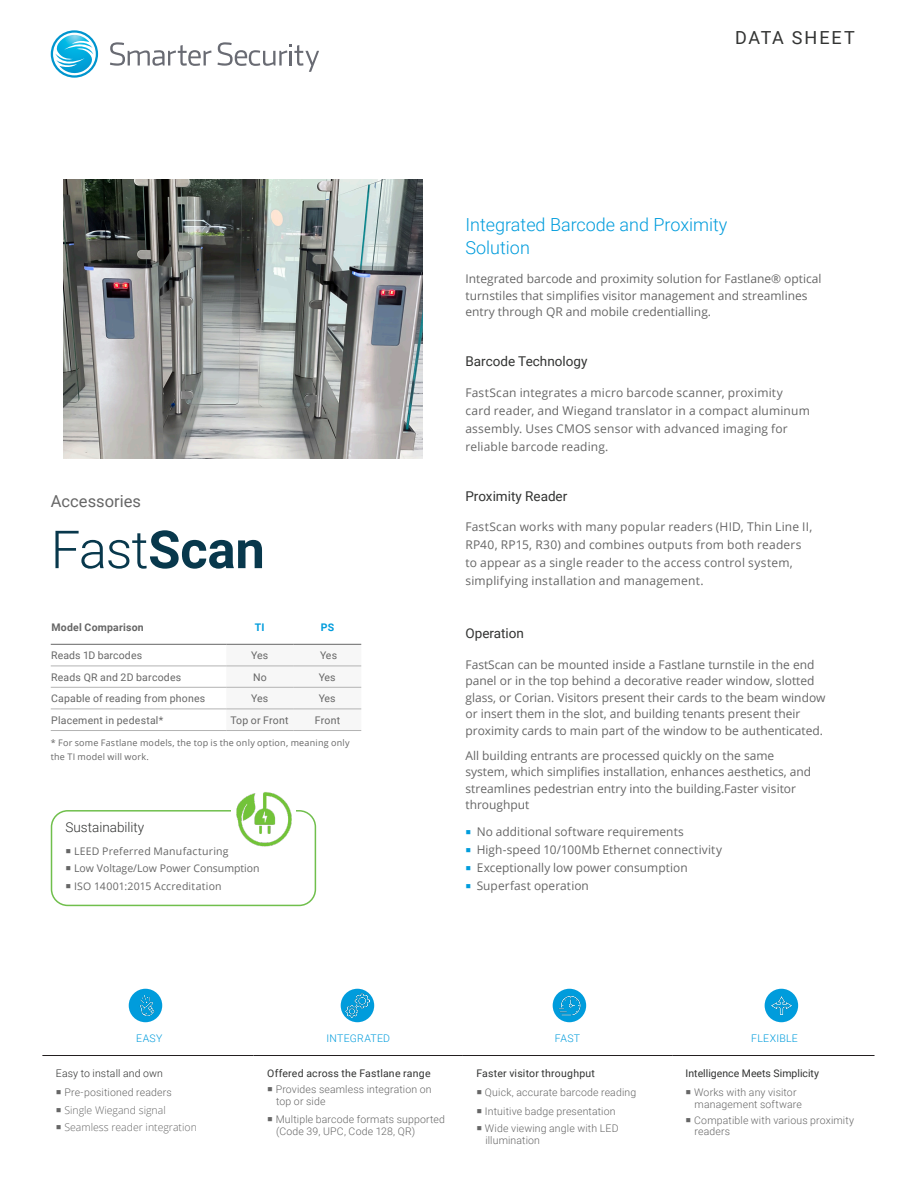
<style>
.page{position:relative;width:918px;height:1188px;background:#fff}
.page>*{position:absolute;margin:0;border:0;box-sizing:border-box;transform-origin:0 0}
.Intro__Headline{font:300 52.5px "Roboto";color:#08384c}
._12_Roboto{font:300 18px/22.5px "Roboto";color:#009cdc}
.Intro__Body{font:18px "Roboto";letter-spacing:.11em;color:#323332}
.Intro__Body-2{font:16.5px "Roboto";color:#666}
._9_Roboto{font:13.5px "Roboto";color:#323332}
._9_Roboto-2{font:300 13.5px "Roboto";color:#323332}
._8_Source_Sans_Pro{font:12px/16.5px "Open Sans";color:#666}
.Icons__Bulleted_Line_copy{font:300 10.5px/12px "Roboto";letter-spacing:.015em;color:#666}
.Icons__Sub-head{font:300 10.5px/12px "Roboto";letter-spacing:.015em;color:#666}
.t1{font:10.5px "Roboto";letter-spacing:.02em;color:#666}
._8_Source_Sans_Pro-2{font:10.5px "Open Sans";letter-spacing:.015em;color:#666}
.Icons__Sub-head-2{font:10.5px "Roboto";letter-spacing:.015em;color:#323332}
.Icons__Bulleted_Line_copy-2{font:300 10.5px "Open Sans";color:#666}
.Icons__Bulleted_Line_copy-3{font:300 10.5px "Roboto";letter-spacing:.025em;color:#009cdc}
.Icons__Sub-head-3{font:300 10.5px "Roboto";letter-spacing:.01em;color:#323332}
.t2{font:700 10.5px "Roboto";letter-spacing:.02em;color:#666}
.Specs_Table__Sub-head{font:700 10.5px "Roboto";color:#009cdc}
.Main__Subhead{font:9px/13.5px "Open Sans";letter-spacing:.025em;color:#666}
.s1{font-weight:700}
.s2{color:#009cdc}
</style>
<div class="page">
<div style="left:51px;top:810px;width:265px;height:96px;border:2px solid #70bf4c;border-radius:16px"></div>
<img style="left:227px;top:792px;width:76px;height:55px">
<img style="left:64px;top:179px;width:359px;height:279px">
<svg style="left:226px;top:665px;width:135px;height:44px"></svg>
<hr style="left:51px;top:644px;width:175px;height:1px;background:#666">
<hr style="left:226px;top:644px;width:68px;height:1px;background:#666">
<hr style="left:294px;top:644px;width:67px;height:1px;background:#666">
<hr style="left:51px;top:666px;width:175px;height:1px;background:#b3b3b3">
<hr style="left:226px;top:666px;width:68px;height:1px;background:#b3b3b3">
<hr style="left:294px;top:666px;width:67px;height:1px;background:#b3b3b3">
<hr style="left:51px;top:687px;width:175px;height:1px;background:#b3b3b3">
<hr style="left:226px;top:687px;width:68px;height:1px;background:#b3b3b3">
<hr style="left:294px;top:687px;width:67px;height:1px;background:#b3b3b3">
<hr style="left:51px;top:709px;width:175px;height:1px;background:#b3b3b3">
<hr style="left:226px;top:709px;width:68px;height:1px;background:#b3b3b3">
<hr style="left:294px;top:709px;width:67px;height:1px;background:#b3b3b3">
<hr style="left:51px;top:730px;width:175px;height:1px;background:#b3b3b3">
<hr style="left:226px;top:730px;width:68px;height:1px;background:#b3b3b3">
<hr style="left:294px;top:730px;width:67px;height:1px;background:#b3b3b3">
<hr style="left:42px;top:1055px;width:212px;height:1px;background:#231f20">
<hr style="left:254px;top:1055px;width:209px;height:1px;background:#231f20">
<hr style="left:463px;top:1055px;width:209px;height:1px;background:#231f20">
<hr style="left:672px;top:1055px;width:203px;height:1px;background:#231f20">
<svg style="left:51px;top:30px;width:47px;height:48px"></svg>
<svg style="left:110px;top:42px;width:209px;height:30px"></svg>
<div style="left:129px;top:989px;width:33px;height:33px;background:#009cdc;border-radius:50%"></div>
<img style="left:129px;top:993px;width:33px;height:29px">
<img style="left:137px;top:995px;width:20px;height:21px">
<div style="left:341px;top:989px;width:33px;height:33px;background:#009cdc;border-radius:50%"></div>
<img style="left:345px;top:994px;width:24px;height:24px">
<div style="left:553px;top:989px;width:33px;height:33px;background:#009cdc;border-radius:50%"></div>
<img style="left:557px;top:994px;width:24px;height:23px">
<div style="left:765px;top:989px;width:33px;height:33px;background:#009cdc;border-radius:50%"></div>
<img style="left:771px;top:996px;width:21px;height:19px">
<p class="Intro__Body" style="left:735px;top:25px;width:121px">DATA SHEET</p>
<p class="_12_Roboto" style="left:465px;top:213px;width:263px">Integrated Barcode and Proximity<br>Solution</p>
<p class="_8_Source_Sans_Pro" style="left:465px;top:270px;width:358px">Integrated barcode and proximity solution for Fastlane® optical turnstiles that simplifies visitor management and streamlines entry through QR and mobile credentialling.</p>
<p class="Intro__Body-2" style="left:51px;top:490px;width:92px">Accessories</p>
<p class="Intro__Headline" style="left:51px;top:513px;width:216px">Fast<span class="s1">Scan</span></p>
<p class="t2" style="left:51px;top:620px;width:94px">Model Comparison</p>
<p class="Specs_Table__Sub-head" style="left:255px;top:620px;width:11px">TI</p>
<p class="Specs_Table__Sub-head" style="left:321px;top:620px;width:15px">PS</p>
<p class="t1" style="left:51px;top:648px;width:92px">Reads 1D barcodes</p>
<p class="t1" style="left:251px;top:648px;width:19px">Yes</p>
<p class="t1" style="left:320px;top:648px;width:19px">Yes</p>
<p class="t1" style="left:51px;top:669px;width:132px">Reads QR and 2D barcodes</p>
<p class="t1" style="left:253px;top:669px;width:15px">No</p>
<p class="t1" style="left:319px;top:669px;width:19px">Yes</p>
<p class="t1" style="left:51px;top:691px;width:156px">Capable of reading from phones</p>
<p class="t1" style="left:251px;top:691px;width:19px">Yes</p>
<p class="t1" style="left:319px;top:691px;width:19px">Yes</p>
<p class="t1" style="left:51px;top:713px;width:114px">Placement in pedestal*</p>
<p class="t1" style="left:231px;top:713px;width:60px">Top or Front</p>
<p class="t1" style="left:315px;top:713px;width:27px">Front</p>
<p class="Main__Subhead" style="left:51px;top:736px;width:300px">* For some Fastlane models, the top is the only option, meaning only the TI model will work.</p>
<p class="_9_Roboto-2" style="left:66px;top:818px;width:80px">Sustainability</p>
<p class="_8_Source_Sans_Pro-2" style="left:66px;top:844px;width:165px">○ LEED Preferred Manufacturing</p>
<p class="_8_Source_Sans_Pro-2" style="left:66px;top:861px;width:196px">○ Low Voltage/Low Power Consumption</p>
<p class="_8_Source_Sans_Pro-2" style="left:66px;top:879px;width:158px">○ ISO 14001:2015 Accreditation</p>
<p class="_9_Roboto" style="left:465px;top:352px;width:123px">Barcode Technology</p>
<p class="_8_Source_Sans_Pro" style="left:465px;top:383px;width:346px;line-height:18px">FastScan integrates a micro barcode scanner, proximity card reader, and Wiegand translator in a compact aluminum assembly. Uses CMOS sensor with advanced imaging for reliable barcode reading.</p>
<p class="_9_Roboto" style="left:465px;top:487px;width:103px">Proximity Reader</p>
<p class="_8_Source_Sans_Pro" style="left:465px;top:518px;width:348px;line-height:18px">FastScan works with many popular readers (HID, Thin Line II, RP40, RP15, R30) and combines outputs from both readers to appear as a single reader to the access control system, simplifying installation and management.</p>
<p class="_9_Roboto" style="left:465px;top:624px;width:60px">Operation</p>
<p class="_8_Source_Sans_Pro" style="left:465px;top:656px;width:362px">FastScan can be mounted inside a Fastlane turnstile in the end panel or in the top behind a decorative reader window, slotted glass, or Corian. Visitors present their cards to the beam window or insert them in the slot, and building tenants present their proximity cards to main part of the window to be authenticated.</p>
<p class="_8_Source_Sans_Pro" style="left:465px;top:747px;width:347px">All building entrants are processed quickly on the same system, which simplifies installation, enhances aesthetics, and streamlines pedestrian entry into the building.Faster visitor throughput</p>
<p class="_8_Source_Sans_Pro" style="left:465px;top:823px;width:220px"><span class="s2">○</span> No additional software requirements</p>
<p class="_8_Source_Sans_Pro" style="left:465px;top:841px;width:258px"><span class="s2">○</span> High-speed 10/100Mb Ethernet connectivity</p>
<p class="_8_Source_Sans_Pro" style="left:465px;top:859px;width:224px"><span class="s2">○</span> Exceptionally low power consumption</p>
<p class="_8_Source_Sans_Pro" style="left:465px;top:877px;width:125px"><span class="s2">○</span> Superfast operation</p>
<p class="Icons__Bulleted_Line_copy-3" style="left:136px;top:1031px;width:28px">EASY</p>
<p class="Icons__Bulleted_Line_copy-3" style="left:326px;top:1031px;width:65px">INTEGRATED</p>
<p class="Icons__Bulleted_Line_copy-3" style="left:555px;top:1031px;width:27px">FAST</p>
<p class="Icons__Bulleted_Line_copy-3" style="left:751px;top:1031px;width:48px">FLEXIBLE</p>
<p class="Icons__Sub-head-3" style="left:56px;top:1066px;width:108px">Easy to install and own</p>
<p class="Icons__Bulleted_Line_copy" style="left:56px;top:1086px;width:117px">○ Pre-positioned readers</p>
<p class="Icons__Bulleted_Line_copy-2" style="left:56px;top:1103px;width:111px">○ Single Wiegand signal</p>
<p class="Icons__Bulleted_Line_copy-2" style="left:56px;top:1120px;width:142px">○ Seamless reader integration</p>
<p class="Icons__Sub-head-2" style="left:267px;top:1066px;width:165px">Offered across the Fastlane range</p>
<p class="Icons__Sub-head" style="left:276px;top:1083px;width:157px;text-indent:-9px">○ Provides seamless integration on top or side</p>
<p class="Icons__Sub-head" style="left:276px;top:1113px;width:170px;text-indent:-9px">○ Multiple barcode formats supported (Code 39, UPC, Code 128, QR)</p>
<p class="Icons__Sub-head-2" style="left:476px;top:1066px;width:120px">Faster visitor throughput</p>
<p class="Icons__Sub-head" style="left:476px;top:1086px;width:161px">○ Quick, accurate barcode reading</p>
<p class="Icons__Bulleted_Line_copy" style="left:476px;top:1105px;width:141px">○ Intuitive badge presentation</p>
<p class="Icons__Bulleted_Line_copy" style="left:485px;top:1122px;width:135px;text-indent:-9px">○ Wide viewing angle with LED illumination</p>
<p class="Icons__Sub-head-2" style="left:686px;top:1066px;width:135px">Intelligence Meets Simplicity</p>
<p class="Icons__Bulleted_Line_copy" style="left:695px;top:1085px;width:109px;line-height:12.6px;text-indent:-9px">○ Works with any visitor management software</p>
<p class="Icons__Bulleted_Line_copy" style="left:695px;top:1115px;width:161px;line-height:10.5px;text-indent:-9px">○ Compatible with various proximity readers</p>
</div>
